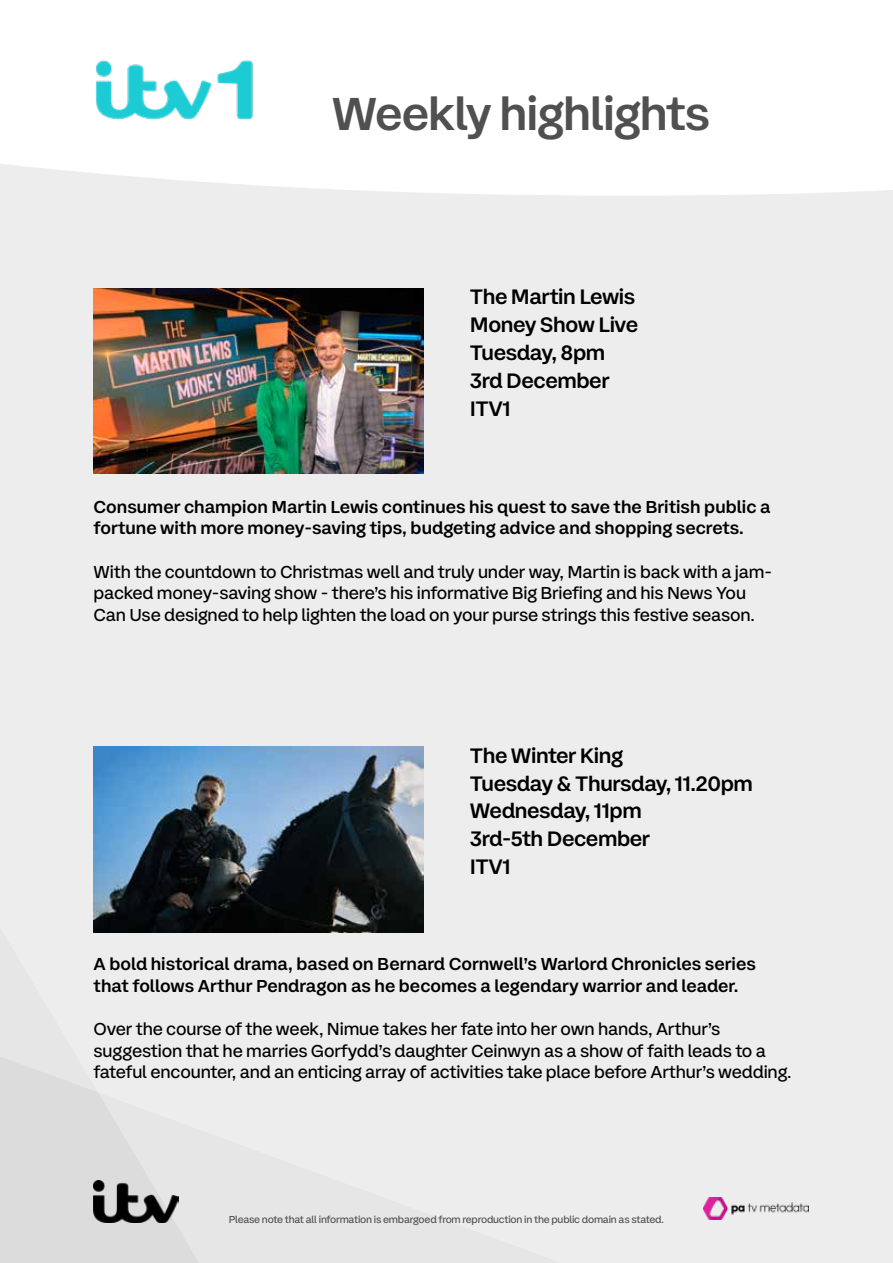
<style>
.page{position:relative;width:893px;height:1263px;background:#ededed}
.page>*{position:absolute;margin:0;border:0;box-sizing:border-box;transform-origin:0 0}
.t1{font:500 48px "ITV Display Sans";letter-spacing:-.02em;color:#505050}
.t2{font:500 21.75px/27.8px "ITV Display Sans";letter-spacing:-.02em;color:#000}
.t3{font:18px/21.6px "ITV Display Sans";letter-spacing:-.01em;color:#000}
.t4{font:500 18px/21.6px "ITV Display Sans";color:#000}
.t5{font:10.5px "ITV Display Sans";letter-spacing:-.02em;color:#505050}
</style>
<div class="page">
<svg style="left:0;top:1056px;width:199px;height:207px"></svg>
<img style="left:94px;top:1180px;width:85px;height:42px">
<div style="left:0;top:0;width:893px;height:196px;background:#fff"></div>
<img style="left:94px;top:57px;width:162px;height:65px">
<img style="left:94px;top:288px;width:329px;height:185px">
<img style="left:94px;top:747px;width:329px;height:185px">
<img style="left:704px;top:1197px;width:104px;height:22px">
<h1 class="t1" style="left:332px;top:83px;width:380px">Weekly highlights</h1>
<p class="t2" style="left:470px;top:283px;width:170px">The Martin Lewis<br>Money Show Live<br>Tuesday, 8pm<br>3rd December<br>ITV1</p>
<p class="t4" style="left:94px;top:496px;width:678px">Consumer champion Martin Lewis continues his quest to save the British public a fortune with more money-saving tips, budgeting advice and shopping secrets.</p>
<p class="t3" style="left:94px;top:561px;width:680px">With the countdown to Christmas well and truly under way, Martin is back with a jam&shy;packed money-saving show - there’s his informative Big Briefing and his News You<br>Can Use designed to help lighten the load on your purse strings this festive season.</p>
<p class="t2" style="left:470px;top:742px;width:285px">The Winter King<br>Tuesday &amp; Thursday, 11.20pm<br>Wednesday, 11pm<br>3rd-5th December<br>ITV1</p>
<p class="t4" style="left:94px;top:953px;width:664px">A bold historical drama, based on Bernard Cornwell’s Warlord Chronicles series that follows Arthur Pendragon as he becomes a legendary warrior and leader.</p>
<p class="t3" style="left:94px;top:1018px;width:700px">Over the course of the week, Nimue takes her fate into her own hands, Arthur’s suggestion that he marries Gorfydd’s daughter Ceinwyn as a show of faith leads to a fateful encounter, and an enticing array of activities take place before Arthur’s wedding.</p>
<p class="t5" style="left:229px;top:1212px;width:437px">Please note that all information is embargoed from reproduction in the public domain as stated.</p>
</div>
